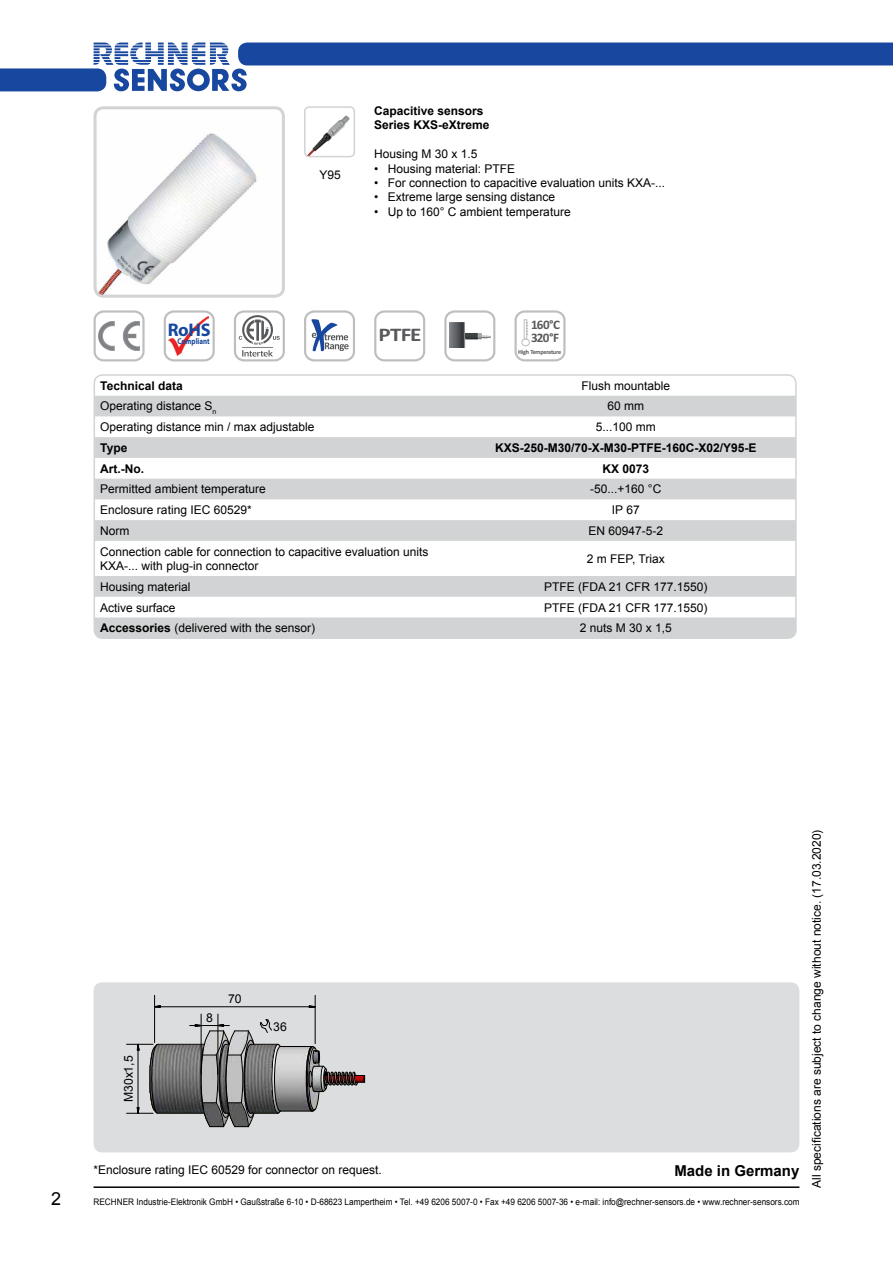
<style>
.page{position:relative;width:893px;height:1263px;background:#fff}
.page>*{position:absolute;margin:0;border:0;box-sizing:border-box;transform-origin:0 0}
.t1{font:700 19.35px "Calibri";color:#58595b;scale:1.2 1}
.t2{font:700 18.3px "Myriad Pro";color:#17479e}
.t3{font:18px "Arial";color:#000}
.t4{font:700 15px "Arial";color:#000}
.t5{font:700 13.05px/13px "Calibri";letter-spacing:-.05em;color:#58595b}
.t6{font:12.15px "Arial";letter-spacing:-.02em;color:#000}
.t7{font:12px/14.4px "Arial";color:#000}
.t8{font:700 12px/14.4px "Arial";color:#000}
.t9{font:9px "Arial";color:#000;scale:.91 1}
.t10{font:700 8.4px "Myriad Pro";color:#17479e;scale:.82 1}
.t11{font:700 6.3px "Calibri";letter-spacing:-.045em;color:#58595b}
.s1{font-weight:700}
</style>
<div class="page">
<svg style="left:0;top:43px;width:893px;height:48px"></svg>
<hr style="left:94px;top:1186px;width:705px;height:2px;background:#000">
<div style="left:94px;top:982px;width:705px;height:170px;background:#dcddde;border-radius:9px"></div>
<img style="left:98px;top:110px;width:183px;height:184px">
<div style="left:94px;top:106px;width:191px;height:192px;border:3px solid #d1d3d4;border-radius:9px"></div>
<div style="left:94px;top:310px;width:51px;height:51px;border:2px solid #bcbec0;border-radius:9px"></div>
<svg style="left:98px;top:321px;width:42px;height:30px"></svg>
<div style="left:164px;top:310px;width:51px;height:51px;border:2px solid #bcbec0;border-radius:9px"></div>
<img style="left:168px;top:316px;width:40px;height:40px">
<div style="left:304px;top:310px;width:51px;height:51px;border:2px solid #bcbec0;border-radius:9px"></div>
<svg style="left:311px;top:319px;width:38px;height:32px"></svg>
<div style="left:234px;top:310px;width:51px;height:51px;border:2px solid #bcbec0;border-radius:9px"></div>
<svg style="left:239px;top:315px;width:41px;height:42px"></svg>
<div style="left:374px;top:310px;width:51px;height:51px;border:2px solid #bcbec0;border-radius:9px"></div>
<div style="left:444px;top:310px;width:51px;height:51px;border:2px solid #bcbec0;border-radius:9px"></div>
<img style="left:450px;top:323px;width:40px;height:24px">
<div style="left:514px;top:310px;width:52px;height:51px;border:2px solid #bcbec0;border-radius:9px"></div>
<div style="left:522px;top:339px;width:8px;height:7px;border:1px solid #bcbec0;border-radius:50%"></div>
<div style="left:524px;top:319px;width:3px;height:20px;border:1px solid #bcbec0"></div>
<svg style="left:526px;top:323px;width:2px;height:12px"></svg>
<img style="left:308px;top:115px;width:42px;height:39px">
<div style="left:304px;top:106px;width:51px;height:51px;border:2px solid #d1d3d4;border-radius:4px"></div>
<img style="left:155px;top:1031px;width:161px;height:82px">
<hr style="left:158px;top:1113px;width:46px;height:1px;background:#000">
<hr style="left:158px;top:1044px;width:46px;height:1px;background:#000">
<hr style="left:280px;top:1111px;width:32px;height:1px;background:#000">
<hr style="left:280px;top:1046px;width:32px;height:1px;background:#000">
<svg style="left:306px;top:1046px;width:59px;height:66px"></svg>
<svg style="left:155px;top:1005px;width:6px;height:3px"></svg>
<svg style="left:309px;top:1005px;width:6px;height:3px"></svg>
<hr style="left:160px;top:1006px;width:149px;height:1px;background:#000">
<hr style="left:154px;top:995px;width:1px;height:47px;background:#000">
<hr style="left:315px;top:995px;width:1px;height:48px;background:#000">
<svg style="left:127px;top:1041px;width:31px;height:73px"></svg>
<svg style="left:190px;top:1019px;width:91px;height:108px"></svg>
<hr style="left:218px;top:1014px;width:1px;height:60px;background:#000">
<hr style="left:201px;top:1014px;width:1px;height:60px;background:#000">
<svg style="left:94px;top:396px;width:700px;height:242px"></svg>
<div style="left:94px;top:374px;width:703px;height:265px;border:2px solid #d1d3d4;border-radius:9px"></div>
<p class="t7" style="left:319px;top:168px;width:23px">Y95</p>
<p class="t8" style="left:374px;top:104px;width:117px">Capacitive sensors<br>Series KXS-eXtreme</p>
<p class="t7" style="left:374px;top:147px;width:105px">Housing M 30 x 1.5</p>
<p class="t7" style="left:374px;top:161px;width:142px">• Housing material: PTFE</p>
<p class="t7" style="left:374px;top:176px;width:293px">• For connection to capacitive evaluation units KXA-...</p>
<p class="t7" style="left:374px;top:190px;width:182px">• Extreme large sensing distance</p>
<p class="t7" style="left:374px;top:205px;width:198px">• Up to 160° C ambient temperature</p>
<h2 class="t2" style="left:168px;top:318px;width:44px">RoHS</h2>
<h1 class="t1" style="left:379px;top:322px;width:37px">PTFE</h1>
<p class="t5" style="left:531px;top:318px;width:30px">160°C<br>320°F</p>
<p class="t11" style="left:518px;top:348px;width:44px">High Temperature</p>
<p class="t10" style="left:178px;top:335px;width:41px">Compliant</p>
<p class="t8" style="left:100px;top:379px;width:84px">Technical data</p>
<p class="t7" style="left:581px;top:378px;width:90px">Flush mountable</p>
<p class="t7" style="left:100px;top:399px;width:117px">Operating distance S<sub>n</sub></p>
<p class="t7" style="left:607px;top:399px;width:38px">60 mm</p>
<p class="t7" style="left:100px;top:420px;width:216px">Operating distance min / max adjustable</p>
<p class="t7" style="left:596px;top:420px;width:62px">5...100 mm</p>
<p class="t8" style="left:100px;top:441px;width:29px">Type</p>
<p class="t8" style="left:495px;top:441px;width:263px">KXS-250-M30/70-X-M30-PTFE-160C-X02/Y95-E</p>
<p class="t8" style="left:100px;top:462px;width:45px">Art.-No.</p>
<p class="t8" style="left:602px;top:462px;width:48px">KX 0073</p>
<p class="t7" style="left:100px;top:482px;width:167px">Permitted ambient temperature</p>
<p class="t7" style="left:590px;top:482px;width:73px">-50...+160 °C</p>
<p class="t7" style="left:100px;top:503px;width:153px">Enclosure rating IEC 60529*</p>
<p class="t7" style="left:612px;top:503px;width:29px">IP 67</p>
<p class="t7" style="left:100px;top:524px;width:31px">Norm</p>
<p class="t7" style="left:588px;top:524px;width:76px">EN 60947-5-2</p>
<p class="t7" style="left:100px;top:544px;width:330px">Connection cable for connection to capacitive evaluation units<br>KXA-... with plug-in connector</p>
<p class="t7" style="left:587px;top:551px;width:79px">2 m FEP, Triax</p>
<p class="t7" style="left:100px;top:579px;width:92px">Housing material</p>
<p class="t7" style="left:544px;top:579px;width:165px">PTFE (FDA 21 CFR 177.1550)</p>
<p class="t7" style="left:100px;top:600px;width:77px">Active surface</p>
<p class="t7" style="left:544px;top:600px;width:165px">PTFE (FDA 21 CFR 177.1550)</p>
<p class="t7" style="left:100px;top:621px;width:216px"><span class="s1">Accessories</span> (delivered with the sensor)</p>
<p class="t7" style="left:580px;top:621px;width:94px">2 nuts M 30 x 1,5</p>
<p class="t6" style="left:121px;top:1102px;width:48px;rotate:-90deg">M x1,5</p>
<p class="t6" style="left:121px;top:1092px;width:15px;rotate:-90deg">30</p>
<p class="t6" style="left:206px;top:1010px;width:8px">8</p>
<p class="t6" style="left:228px;top:991px;width:15px">70</p>
<p class="t6" style="left:273px;top:1019px;width:15px">36</p>
<p class="t7" style="left:94px;top:1162px;width:290px">*Enclosure rating IEC 60529 for connector on request.</p>
<p class="t4" style="left:674px;top:1161px;width:127px">Made in Germany</p>
<h3 class="t3" style="left:51px;top:1187px;width:12px">2</h3>
<p class="t9" style="left:94px;top:1196px;width:777px">RECHNER Industrie-Elektronik GmbH • Gaußstraße 6-10 • D-68623 Lampertheim • Tel. +49 6206 5007-0 • Fax +49 6206 5007-36 • e-mail: info@rechner-sensors.de • www.rechner-sensors.com</p>
<p class="t7" style="left:809px;top:1188px;width:360px;rotate:-90deg">All specifications are subject to change without notice. (17.03.2020)</p>
</div>
